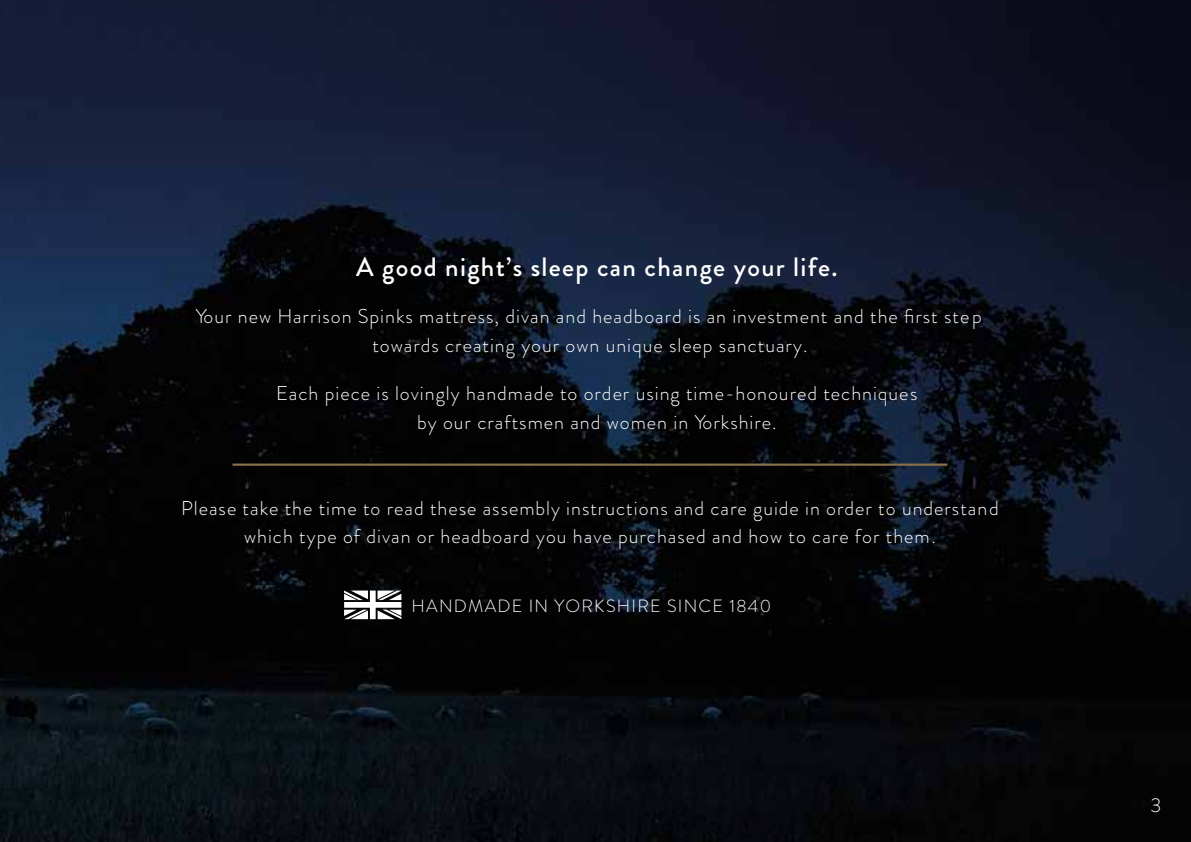
<style>
.page{position:relative;width:1191px;height:842px;background:#fff}
.page>*{position:absolute;margin:0;border:0;box-sizing:border-box;transform-origin:0 0}
.t1{font:500 26.6px "Brandon Grotesque";letter-spacing:.05em;color:#fff}
.t2{font:300 20px/28.8px "Brandon Grotesque";letter-spacing:.05em;color:#fff;text-align:center}
.t3{font:300 17.8px "Brandon Grotesque";letter-spacing:.07em;color:#fff}
</style>
<div class="page">
<img style="left:0;top:0;width:1191px;height:842px">
<hr style="left:232px;top:463px;width:715px;height:3px;background:#87714d">
<svg style="left:344px;top:590px;width:57px;height:29px"></svg>
<h1 class="t1" style="left:356px;top:248px;width:483px">A good night’s sleep can change your life.</h1>
<p class="t2" style="left:196px;top:302px;width:787px">Your new Harrison Spinks mattress, divan and headboard is an investment and the first step towards creating your own unique sleep sanctuary.</p>
<p class="t2" style="left:276px;top:379px;width:643px">Each piece is lovingly handmade to order using time-honoured techniques by our craftsmen and women in Yorkshire.</p>
<p class="t2" style="left:181px;top:493px;width:819px">Please take the time to read these assembly instructions and care guide in order to understand which type of divan or headboard you have purchased and how to care for them.</p>
<p class="t3" style="left:411px;top:593px;width:361px">HANDMADE IN YORKSHIRE SINCE 1840</p>
<p class="t2" style="left:1150px;top:790px;width:12px">3</p>
</div>
